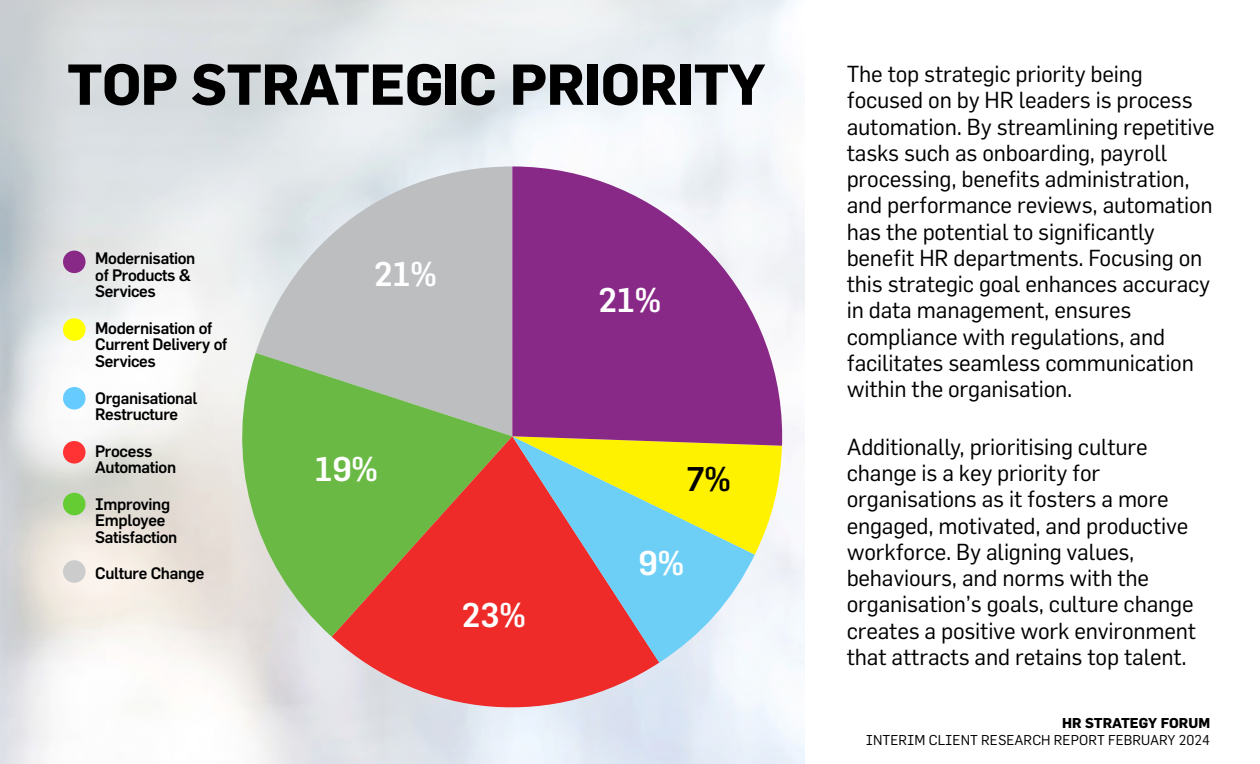
<style>
.page{position:relative;width:1260px;height:764px;background:#fff}
.page>*{position:absolute;margin:0;border:0;box-sizing:border-box;transform-origin:0 0}
.t1{font:700 56.52px "Flama";letter-spacing:-.01em;color:#000}
.t2{font:500 33.6px "Flama";letter-spacing:-.02em;color:#fff}
.t3{font:500 33.6px "Flama";color:#000}
.t4{font:22.75px/26.2px "Flama";letter-spacing:-.01em;color:#000}
.t5{font:500 16.28px/16.6px "Flama";letter-spacing:-.02em;color:#000}
.t6{font:14px "Flama";color:#000}
.t7{font:700 14px "Flama";color:#000}
</style>
<div class="page">
<img style="left:0;top:0;width:805px;height:764px">
<svg style="left:256px;top:166px;width:256px;height:187px;fill:#bcbec0"></svg>
<svg style="left:242px;top:353px;width:270px;height:284px;fill:#6ab945"></svg>
<svg style="left:332px;top:436px;width:327px;height:271px;fill:#ee2b29"></svg>
<svg style="left:512px;top:555px;width:243px;height:108px"></svg>
<svg style="left:512px;top:446px;width:270px;height:109px"></svg>
<svg style="left:512px;top:166px;width:270px;height:280px;fill:#892987"></svg>
<div style="left:63px;top:251px;width:23px;height:22px;background:#892987;border-radius:50%"></div>
<div style="left:63px;top:560px;width:23px;height:23px;background:#ccc;border-radius:50%"></div>
<div style="left:63px;top:493px;width:23px;height:22px;background:#6c3;border-radius:50%"></div>
<div style="left:63px;top:441px;width:23px;height:23px;background:#f33;border-radius:50%"></div>
<div style="left:63px;top:387px;width:23px;height:22px;background:#6cf;border-radius:50%"></div>
<div style="left:63px;top:318px;width:23px;height:23px;background:#ff0;border-radius:50%"></div>
<h1 class="t1" style="left:67px;top:50px;width:700px">TOP STRATEGIC PRIORITY</h1>
<p class="t4" style="left:847px;top:60px;width:369px">The top strategic priority being focused on by HR leaders is process automation. By streamlining repetitive tasks such as onboarding, payroll processing, benefits administration, and performance reviews, automation has the potential to significantly benefit HR departments. Focusing on this strategic goal enhances accuracy in data management, ensures compliance with regulations, and facilitates seamless communication within the organisation.</p>
<p class="t4" style="left:847px;top:433px;width:351px">Additionally, prioritising culture change is a key priority for organisations as it fosters a more engaged, motivated, and productive workforce. By aligning values, behaviours, and norms with the organisation’s goals, culture change creates a positive work environment that attracts and retains top talent.</p>
<p class="t5" style="left:95px;top:250px;width:102px">Modernisation of Products &amp;<br>Services</p>
<p class="t5" style="left:95px;top:319px;width:134px">Modernisation of<br>Current Delivery of<br>Services</p>
<p class="t5" style="left:95px;top:389px;width:104px">Organisational<br>Restructure</p>
<p class="t5" style="left:95px;top:442px;width:83px">Process<br>Automation</p>
<p class="t5" style="left:95px;top:495px;width:84px">Improving<br>Employee<br>Satisfaction</p>
<p class="t5" style="left:95px;top:565px;width:111px">Culture Change</p>
<h2 class="t2" style="left:374px;top:253px;width:65px">21%</h2>
<h2 class="t2" style="left:598px;top:279px;width:65px">21%</h2>
<h2 class="t2" style="left:315px;top:448px;width:65px">19%</h2>
<h2 class="t3" style="left:686px;top:458px;width:47px">7%</h2>
<h2 class="t2" style="left:639px;top:543px;width:47px">9%</h2>
<h2 class="t2" style="left:462px;top:594px;width:66px">23%</h2>
<p class="t7" style="left:1062px;top:714px;width:150px">HR STRATEGY FORUM</p>
<p class="t6" style="left:866px;top:731px;width:346px">INTERIM CLIENT RESEARCH REPORT FEBRUARY 2024</p>
</div>
